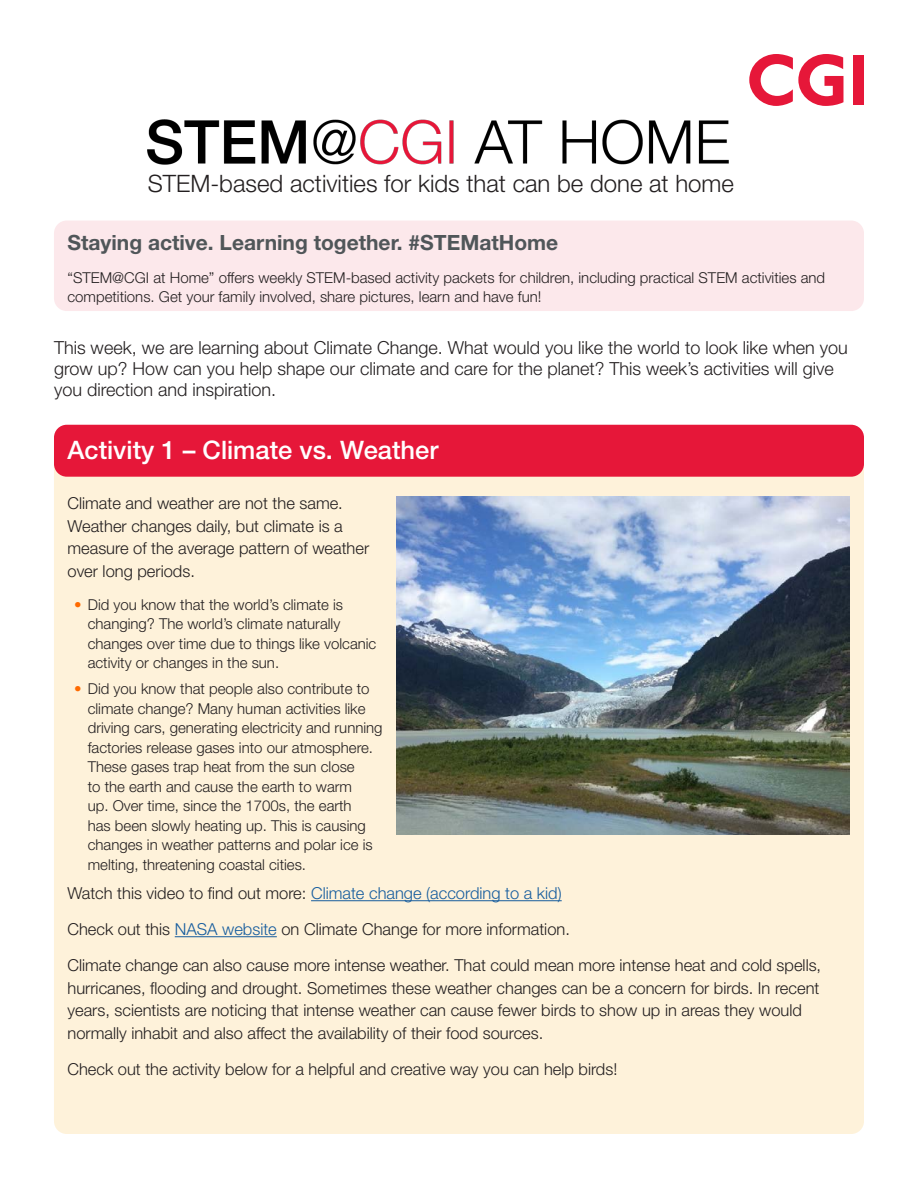
<style>
.page{position:relative;width:918px;height:1188px;background:#fff}
.page>*{position:absolute;margin:0;border:0;box-sizing:border-box;transform-origin:0 0}
.Text{font:500 25.5px "Helvetica Neue";color:#fff}
.t1{font:300 24px "Helvetica Neue";color:#231f20}
.Intro_Header{font:700 21px "Helvetica Neue";color:#505659}
.t2{font:300 18px/21px "Helvetica Neue";color:#231f20}
.t3{font:300 16.5px/22.5px "Helvetica Neue";color:#231f20}
.t4{font:300 16.5px "Helvetica Neue";color:#175d9e}
.Text-2{font:300 15px/19.5px "Helvetica Neue";color:#231f20}
.s1{color:#ff6a00}
.s2{color:#231f20}
.s3{color:#175d9e}
</style>
<div class="page">
<div style="left:54px;top:451px;width:810px;height:683px;background:#fef2da;border-radius:13px"></div>
<div style="left:54px;top:221px;width:810px;height:90px;background:#fce8eb;border-radius:13px"></div>
<hr style="left:311px;top:900px;width:251px;height:1px;background:#175d9e">
<hr style="left:175px;top:936px;width:102px;height:1px;background:#175d9e">
<img style="left:147px;top:119px;width:582px;height:46px">
<svg style="left:749px;top:54px;width:94px;height:52px"></svg>
<div style="left:853px;top:55px;width:11px;height:50px;background:#e61739"></div>
<div style="left:54px;top:425px;width:810px;height:52px;background:#e61739;border-radius:13px"></div>
<img style="left:396px;top:496px;width:454px;height:339px">
<p class="t1" style="left:148px;top:169px;width:588px">STEM-based activities for kids that can be done at home</p>
<p class="Intro_Header" style="left:68px;top:229px;width:492px">Staying active. Learning together. #STEMatHome</p>
<p class="Text-2" style="left:68px;top:267px;width:759px">“STEM@CGI at Home” offers weekly STEM-based activity packets for children, including practical STEM activities and competitions. Get your family involved, share pictures, learn and have fun!</p>
<p class="t2" style="left:54px;top:337px;width:795px">This week, we are learning about Climate Change. What would you like the world to look like when you grow up? How can you help shape our climate and care for the planet? This week’s activities will give you direction and inspiration.</p>
<p class="Text" style="left:68px;top:435px;width:372px">Activity 1 – Climate vs. Weather</p>
<p class="t3" style="left:68px;top:492px;width:303px">Climate and weather are not the same.<br>Weather changes daily, but climate is a measure of the average pattern of weather over long periods.</p>
<p class="Text-2" style="left:88px;top:594px;width:290px;text-indent:-14px"><span class="s1">•</span> Did you know that the world’s climate is changing? The world’s climate naturally changes over time due to things like volcanic activity or changes in the sun.</p>
<p class="Text-2" style="left:88px;top:679px;width:296px;text-indent:-14px"><span class="s1">•</span> Did you know that people also contribute to climate change? Many human activities like driving cars, generating electricity and running factories release gases into our atmosphere.<br>These gases trap heat from the sun close<br>to the earth and cause the earth to warm<br>up. Over time, since the 1700s, the earth<br>has been slowly heating up. This is causing changes in weather patterns and polar ice is melting, threatening coastal cities.</p>
<p class="t4" style="left:68px;top:883px;width:496px"><span class="s2">Watch this video to find out more:</span> Climate change (according to a kid)</p>
<p class="t3" style="left:68px;top:918px;width:504px">Check out this <span class="s3">NASA website</span> on Climate Change for more information.</p>
<p class="t3" style="left:68px;top:954px;width:755px">Climate change can also cause more intense weather. That could mean more intense heat and cold spells, hurricanes, flooding and drought. Sometimes these weather changes can be a concern for birds. In recent years, scientists are noticing that intense weather can cause fewer birds to show up in areas they would normally inhabit and also affect the availability of their food sources.</p>
<p class="t3" style="left:68px;top:1057px;width:551px">Check out the activity below for a helpful and creative way you can help birds!</p>
</div>
